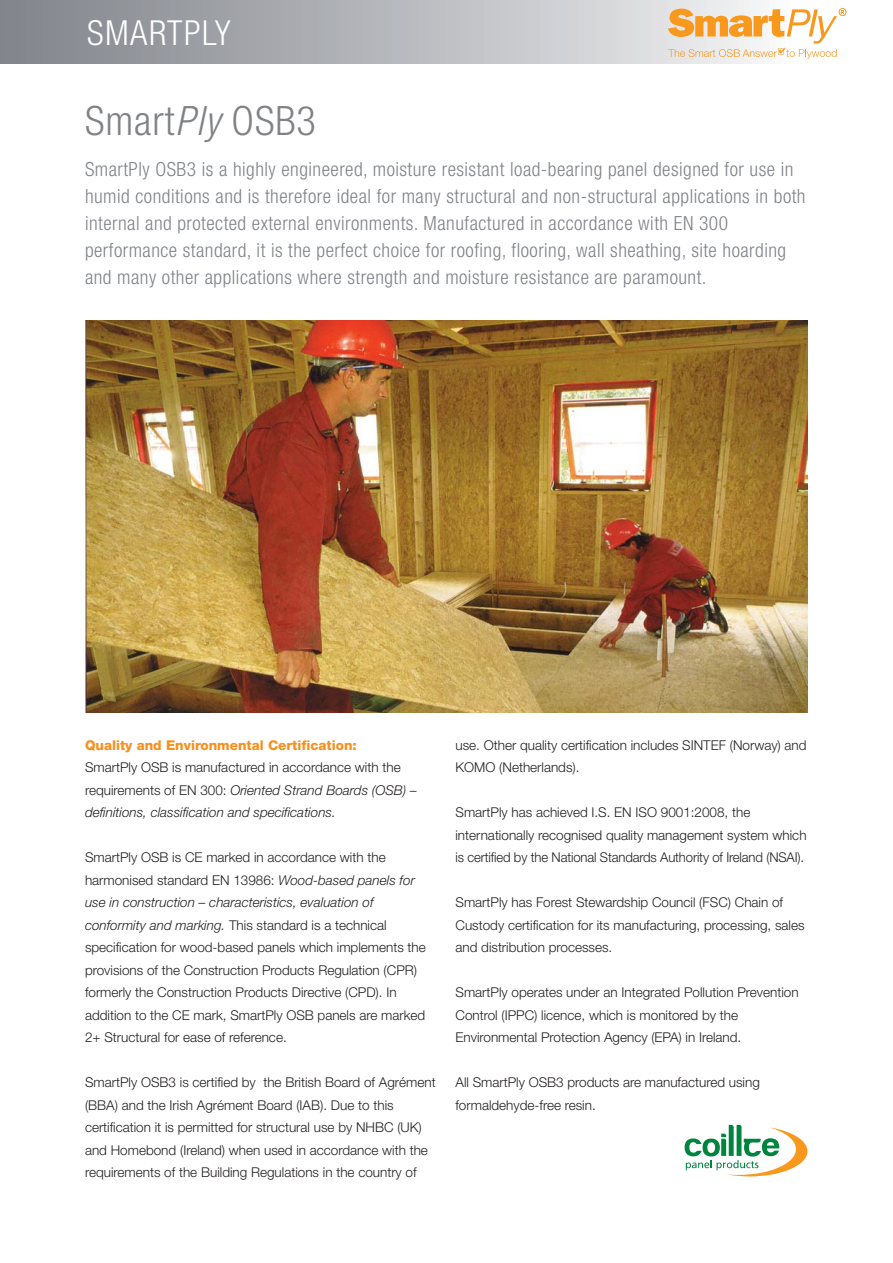
<style>
.page{position:relative;width:893px;height:1263px;background:#fff}
.page>*{position:absolute;margin:0;border:0;box-sizing:border-box;transform-origin:0 0}
.t1{font:300 condensed 40.5px "Helvetica Neue";letter-spacing:.025em;color:#808285}
.t2{font:300 condensed 34.5px "Helvetica Neue";letter-spacing:.045em;color:#fff}
.t3{font:300 condensed 19.5px/27px "Helvetica Neue";letter-spacing:.025em;color:#80848a}
.t4{font:300 13.5px/22.5px "Helvetica Neue";color:#231f20}
.t5{font:italic 300 13.5px/22.5px "Helvetica Neue";color:#231f20}
.t6{font:800 13.5px "Helvetica Neue";color:#f7901e}
.s1{font-style:italic}
.s2{font-style:normal}
</style>
<div class="page">
<img style="left:85px;top:321px;width:723px;height:392px">
<svg style="left:668px;top:8px;width:178px;height:51px"></svg>
<svg style="left:685px;top:1125px;width:122px;height:51px"></svg>
<h2 class="t2" style="left:87px;top:20px;width:145px">SMARTPLY</h2>
<h1 class="t1" style="left:85px;top:106px;width:233px">Smart<span class="s1">Ply</span> OSB3</h1>
<p class="t3" style="left:85px;top:157px;width:722px">SmartPly OSB3 is a highly engineered, moisture resistant load-bearing panel designed for use in humid conditions and is therefore ideal for many structural and non-structural applications in both internal and protected external environments. Manufactured in accordance with EN 300 performance standard, it is the perfect choice for roofing, flooring, wall sheathing, site hoarding and many other applications where strength and moisture resistance are paramount.</p>
<p class="t6" style="left:85px;top:740px;width:273px">Quality and Environmental Certification:</p>
<p class="t5" style="left:85px;top:757px;width:333px"><span class="s2">SmartPly OSB is manufactured in accordance with the requirements of EN 300:</span> Oriented Strand Boards (OSB) – definitions, classification and specifications.</p>
<p class="t4" style="left:85px;top:847px;width:342px">SmartPly OSB is CE marked in accordance with the harmonised standard EN 13986: <span class="s1">Wood-based panels for use in construction – characteristics, evaluation of conformity and marking.</span> This standard is a technical specification for wood-based panels which implements the provisions of the Construction Products Regulation (CPR) formerly the Construction Products Directive (CPD). In addition to the CE mark, SmartPly OSB panels are marked 2+ Structural for ease of reference.</p>
<p class="t4" style="left:85px;top:1072px;width:352px">SmartPly OSB3 is certified by the British Board of Agrément (BBA) and the Irish Agrément Board (IAB). Due to this certification it is permitted for structural use by NHBC (UK) and Homebond (Ireland) when used in accordance with the requirements of the Building Regulations in the country of</p>
<p class="t4" style="left:455px;top:735px;width:353px">use. Other quality certification includes SINTEF (Norway) and<br>KOMO (Netherlands).</p>
<p class="t4" style="left:455px;top:802px;width:353px">SmartPly has achieved I.S. EN ISO 9001:2008, the internationally recognised quality management system which is certified by the National Standards Authority of Ireland (NSAI).</p>
<p class="t4" style="left:455px;top:892px;width:351px">SmartPly has Forest Stewardship Council (FSC) Chain of<br>Custody certification for its manufacturing, processing, sales and distribution processes.</p>
<p class="t4" style="left:455px;top:982px;width:345px">SmartPly operates under an Integrated Pollution Prevention<br>Control (IPPC) licence, which is monitored by the<br>Environmental Protection Agency (EPA) in Ireland.</p>
<p class="t4" style="left:455px;top:1072px;width:306px">All SmartPly OSB3 products are manufactured using formaldehyde-free resin.</p>
</div>
